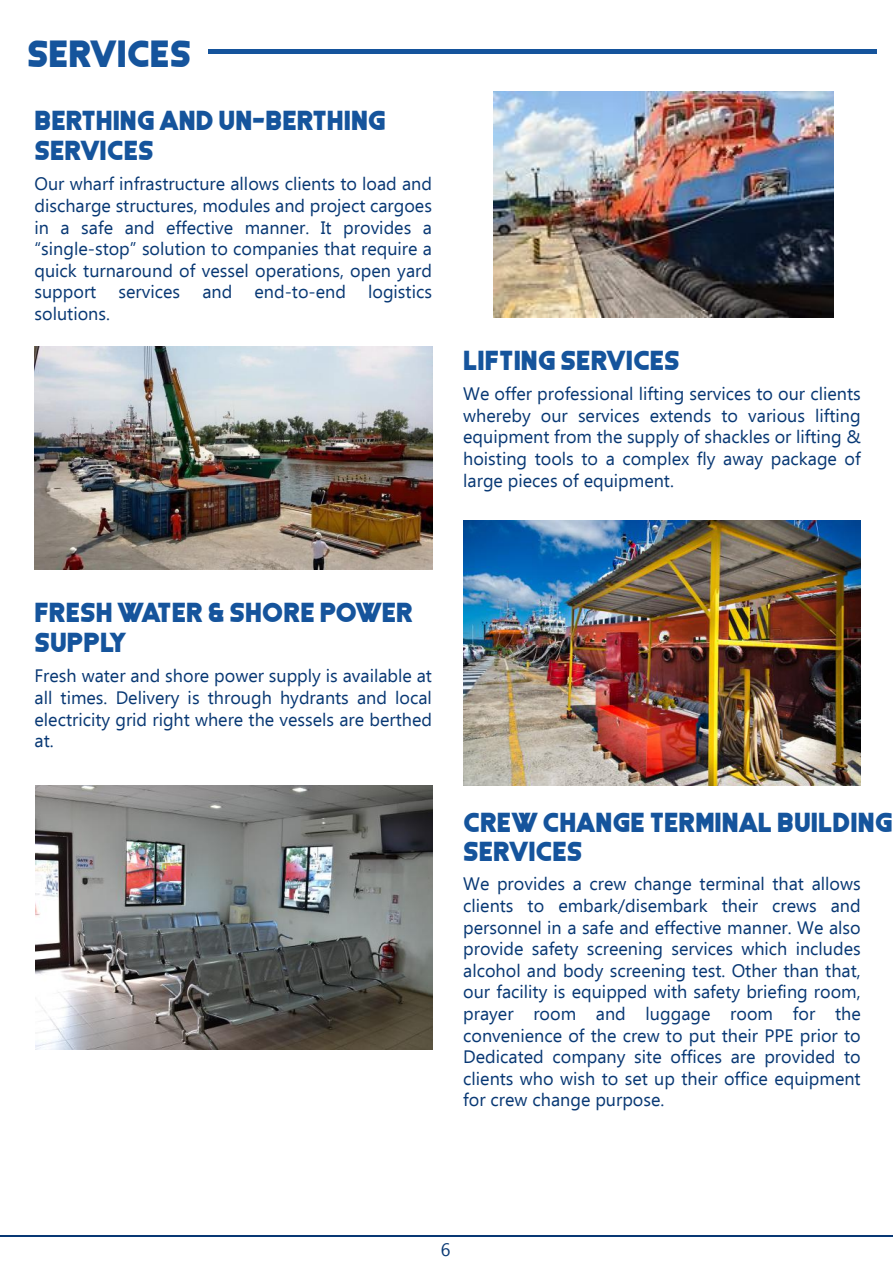
<style>
.page{position:relative;width:893px;height:1263px;background:#fff}
.page>*{position:absolute;margin:0;border:0;box-sizing:border-box;transform-origin:0 0}
.t1{font:33.9px "Coral Colour";color:#15549c}
.t2{font:24.6px/29.5px "Coral Colour";color:#15549c}
.t3{font:18px/21.6px "Ebrima";color:#083874;text-align:justify}
</style>
<div class="page">
<hr style="left:208px;top:50px;width:668px;height:4px;background:#15549c">
<hr style="left:0;top:1235px;width:893px;height:2px;background:#083874">
<img style="left:494px;top:91px;width:339px;height:227px">
<img style="left:35px;top:346px;width:397px;height:224px">
<img style="left:463px;top:520px;width:398px;height:265px">
<img style="left:35px;top:785px;width:397px;height:265px">
<h1 class="t1" style="left:27px;top:38px;width:166px">SERVICES</h1>
<h2 class="t2" style="left:34px;top:106px;width:353px">BERTHING AND UN-BERTHING<br>SERVICES</h2>
<p class="t3" style="left:35px;top:173px;width:399px">Our wharf infrastructure allows clients to load and discharge structures, modules and project cargoes in a safe and effective manner. It provides a “single-stop” solution to companies that require a quick turnaround of vessel operations, open yard support services and end-to-end logistics solutions.</p>
<h2 class="t2" style="left:463px;top:346px;width:218px">LIFTING SERVICES</h2>
<p class="t3" style="left:463px;top:382px;width:399px">We offer professional lifting services to our clients whereby our services extends to various lifting equipment from the supply of shackles or lifting &amp; hoisting tools to a complex fly away package of large pieces of equipment.</p>
<h2 class="t2" style="left:34px;top:598px;width:380px">FRESH WATER &amp; SHORE POWER<br>SUPPLY</h2>
<p class="t3" style="left:35px;top:665px;width:399px">Fresh water and shore power supply is available at all times. Delivery is through hydrants and local electricity grid right where the vessels are berthed at.</p>
<h2 class="t2" style="left:463px;top:807px;width:431px">CREW CHANGE TERMINAL BUILDING<br>SERVICES</h2>
<p class="t3" style="left:463px;top:873px;width:399px">We provides a crew change terminal that allows clients to embark/disembark their crews and personnel in a safe and effective manner. We also provide safety screening services which includes alcohol and body screening test. Other than that, our facility is equipped with safety briefing room, prayer room and luggage room for the convenience of the crew to put their PPE prior to Dedicated company site offices are provided to clients who wish to set up their office equipment for crew change purpose.</p>
<p class="t3" style="left:441px;top:1238px;width:11px">6</p>
</div>
